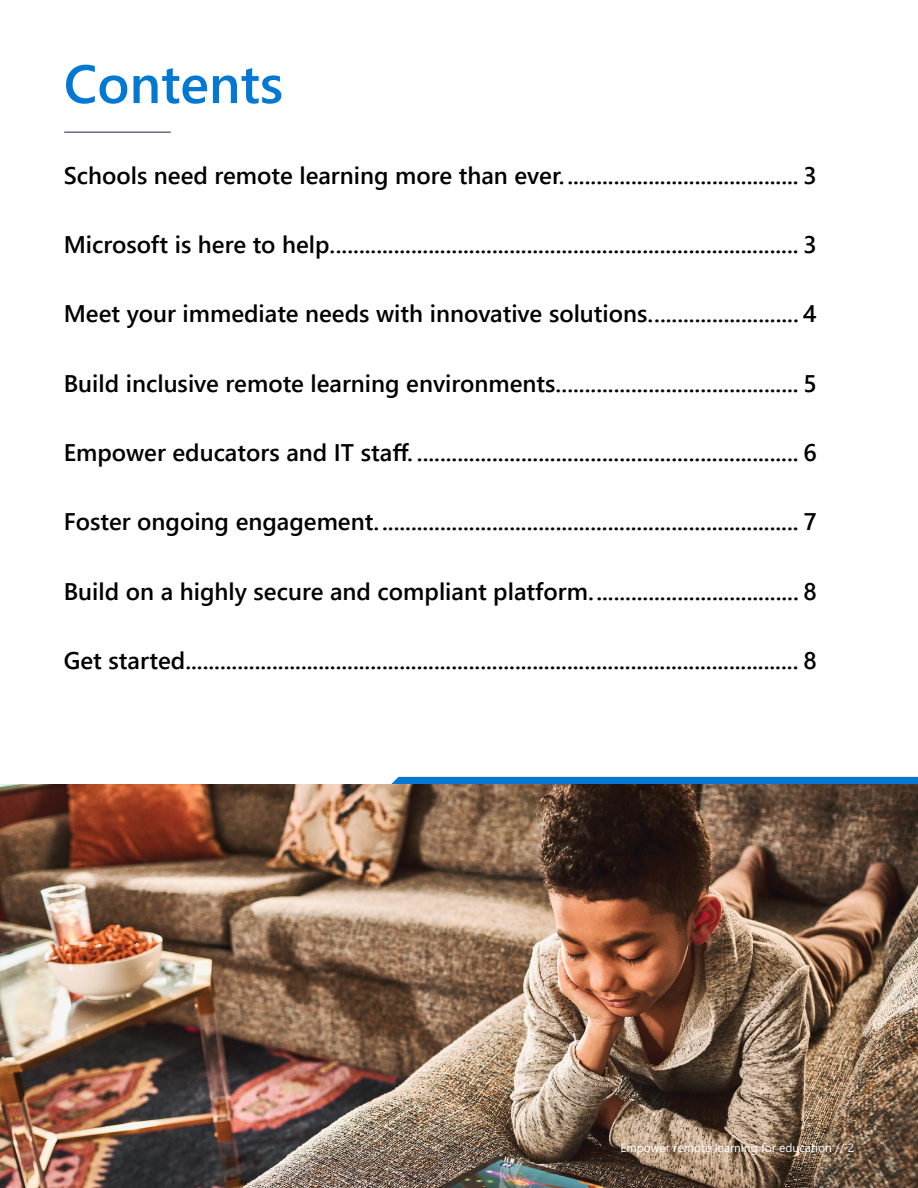
<style>
.page{position:relative;width:918px;height:1188px;background:#fff}
.page>*{position:absolute;margin:0;border:0;box-sizing:border-box;transform-origin:0 0}
.TOC_Head{font:600 54px "Segoe UI";color:#0078d4}
.t1{font:600 24px "Segoe UI";color:#000}
.t2{font:12px "Segoe UI";color:#fff}
</style>
<div class="page">
<svg style="left:357px;top:777px;width:561px;height:8px;background:#1c7ac3"></svg>
<img style="left:0;top:785px;width:918px;height:403px">
<hr style="left:65px;top:132px;width:105px;height:1px;background:#17234e">
<p class="TOC_Head" style="left:64px;top:33px;width:221px">Contents</p>
<p class="t1" style="left:64px;top:153px;width:754px">Schools need remote learning more than ever......................................... 3</p>
<p class="t1" style="left:64px;top:222px;width:754px">Microsoft is here to help................................................................................. 3</p>
<p class="t1" style="left:64px;top:291px;width:754px">Meet your immediate needs with innovative solutions.......................... 4</p>
<p class="t1" style="left:64px;top:361px;width:754px">Build inclusive remote learning environments.......................................... 5</p>
<p class="t1" style="left:64px;top:430px;width:754px">Empower educators and IT staff. .................................................................. 6</p>
<p class="t1" style="left:64px;top:499px;width:754px">Foster ongoing engagement. ........................................................................ 7</p>
<p class="t1" style="left:64px;top:568px;width:754px">Build on a highly secure and compliant platform.................................... 8</p>
<p class="t1" style="left:64px;top:638px;width:754px">Get started.......................................................................................................... 8</p>
<p class="t2" style="left:620px;top:1137px;width:235px">Empower remote learning for education // 2</p>
</div>
